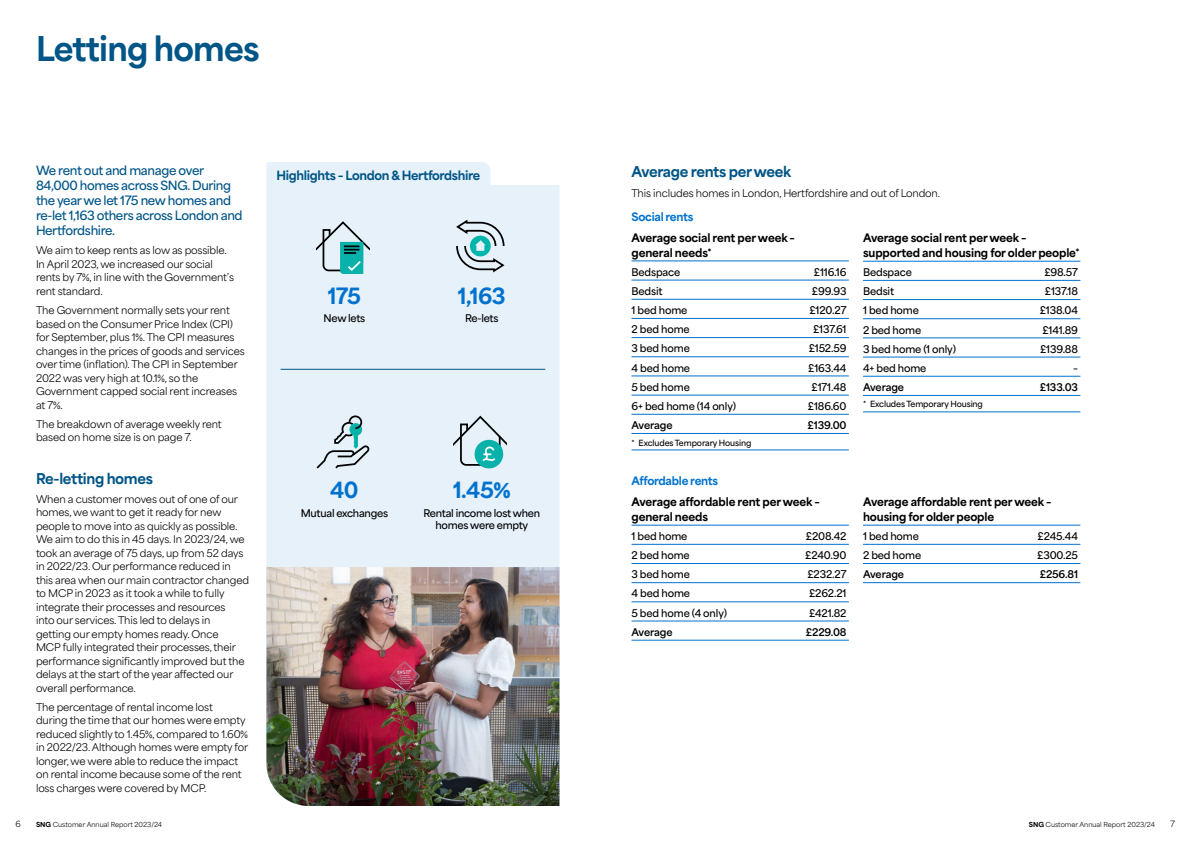
<style>
.page{position:relative;width:1191px;height:842px;background:#fff}
.page>*{position:absolute;margin:0;border:0;box-sizing:border-box;transform-origin:0 0}
.t1{font:800 32px "Area Normal";letter-spacing:-.025em;color:#005587}
.t2{font:800 21px "Area Normal";letter-spacing:-.025em;color:#0072ce}
.t3{font:800 14px "Area Normal";letter-spacing:-.025em;color:#005587}
.t4{font:600 12px/15px "Area Normal";letter-spacing:-.03em;color:#005587}
.t5{font:800 12px "Area Normal";letter-spacing:-.03em;color:#005587}
.t6{font:800 11px/14.8px "Area Normal";letter-spacing:-.01em;color:#000}
.t7{font:800 11px "Area Normal";letter-spacing:-.025em;color:#0072ce}
.t8{font:10px/13.5px "Area Normal";letter-spacing:-.015em;color:#000}
.t9{font:600 10px/12px "Area Normal";letter-spacing:-.015em;color:#000;text-align:center}
.t10{font:700 10px "Area Normal";letter-spacing:-.01em;color:#000}
.t11{font:600 8px "Area Normal";letter-spacing:-.015em;color:#000}
.t12{font:8px "Area Normal";color:#000}
.t13{font:6.5px "Area Normal";color:#000}
.s1{font-weight:800}
</style>
<div class="page">
<div style="left:266px;top:185px;width:293px;height:382px;background:#e6f1fa"></div>
<div style="left:266px;top:162px;width:224px;height:23px;background:#e6f1fa"></div>
<svg style="left:315px;top:415px;width:56px;height:55px;background:#bfd1d9"></svg>
<svg style="left:316px;top:221px;width:53px;height:53px;background:#99c7cb"></svg>
<div style="left:474px;top:440px;width:29px;height:28px;background:#08b1a9;border-radius:50%"></div>
<svg style="left:454px;top:416px;width:53px;height:51px"></svg>
<svg style="left:456px;top:219px;width:49px;height:54px;background:#acc6cc"></svg>
<hr style="left:631px;top:261px;width:218px;height:1px;background:#0072ce">
<hr style="left:631px;top:280px;width:218px;height:1px;background:#0072ce">
<hr style="left:631px;top:299px;width:218px;height:1px;background:#0072ce">
<hr style="left:631px;top:318px;width:218px;height:1px;background:#0072ce">
<hr style="left:631px;top:337px;width:218px;height:1px;background:#0072ce">
<hr style="left:631px;top:357px;width:218px;height:1px;background:#0072ce">
<hr style="left:631px;top:376px;width:218px;height:1px;background:#0072ce">
<hr style="left:631px;top:395px;width:218px;height:1px;background:#0072ce">
<hr style="left:631px;top:414px;width:218px;height:1px;background:#0072ce">
<hr style="left:631px;top:433px;width:218px;height:1px;background:#0072ce">
<hr style="left:631px;top:450px;width:218px;height:1px;background:#0072ce">
<hr style="left:863px;top:261px;width:217px;height:1px;background:#0072ce">
<hr style="left:863px;top:280px;width:217px;height:1px;background:#0072ce">
<hr style="left:863px;top:299px;width:217px;height:1px;background:#0072ce">
<hr style="left:863px;top:319px;width:217px;height:1px;background:#0072ce">
<hr style="left:863px;top:338px;width:217px;height:1px;background:#0072ce">
<hr style="left:863px;top:357px;width:217px;height:1px;background:#0072ce">
<hr style="left:863px;top:376px;width:217px;height:1px;background:#0072ce">
<hr style="left:863px;top:395px;width:217px;height:1px;background:#0072ce">
<hr style="left:863px;top:412px;width:217px;height:1px;background:#0072ce">
<hr style="left:281px;top:369px;width:264px;height:1px;background:#005587">
<hr style="left:631px;top:525px;width:218px;height:1px;background:#0072ce">
<hr style="left:631px;top:544px;width:218px;height:1px;background:#0072ce">
<hr style="left:631px;top:563px;width:218px;height:1px;background:#0072ce">
<hr style="left:631px;top:582px;width:218px;height:1px;background:#0072ce">
<hr style="left:631px;top:602px;width:218px;height:1px;background:#0072ce">
<hr style="left:631px;top:621px;width:218px;height:1px;background:#0072ce">
<hr style="left:631px;top:640px;width:218px;height:1px;background:#0072ce">
<hr style="left:863px;top:525px;width:217px;height:1px;background:#0072ce">
<hr style="left:863px;top:544px;width:217px;height:1px;background:#0072ce">
<hr style="left:863px;top:563px;width:217px;height:1px;background:#0072ce">
<hr style="left:863px;top:582px;width:217px;height:1px;background:#0072ce">
<img style="left:266px;top:567px;width:293px;height:239px">
<h1 class="t1" style="left:36px;top:20px;width:225px">Letting homes</h1>
<p class="t4" style="left:36px;top:162px;width:208px">We rent out and manage over<br>84,000 homes across SNG. During the year we let 175 new homes and re-let 1,163 others across London and<br>Hertfordshire.</p>
<p class="t8" style="left:36px;top:243px;width:199px">We aim to keep rents as low as possible.<br>In April 2023, we increased our social rents by 7%, in line with the Government’s rent standard.</p>
<p class="t8" style="left:36px;top:302px;width:210px">The Government normally sets your rent based on the Consumer Price Index (CPI) for September, plus 1%. The CPI measures changes in the prices of goods and services over time (inflation). The CPI in September 2022 was very high at 10.1%, so the Government capped social rent increases at 7%.</p>
<p class="t8" style="left:36px;top:416px;width:187px">The breakdown of average weekly rent based on home size is on page 7.</p>
<h3 class="t3" style="left:36px;top:465px;width:119px">Re-letting homes</h3>
<p class="t8" style="left:36px;top:491px;width:215px">When a customer moves out of one of our homes, we want to get it ready for new people to move into as quickly as possible.<br>We aim to do this in 45 days. In 2023/24, we took an average of 75 days, up from 52 days in 2022/23. Our performance reduced in this area when our main contractor changed to MCP in 2023 as it took a while to fully integrate their processes and resources<br>into our services. This led to delays in<br>getting our empty homes ready. Once<br>MCP fully integrated their processes, their performance significantly improved but the delays at the start of the year affected our overall performance.</p>
<p class="t8" style="left:36px;top:699px;width:214px">The percentage of rental income lost<br>during the time that our homes were empty reduced slightly to 1.45%, compared to 1.60% in 2022/23. Although homes were empty for longer, we were able to reduce the impact on rental income because some of the rent loss charges were covered by MCP.</p>
<p class="t5" style="left:276px;top:165px;width:205px">Highlights – London &amp; Hertfordshire</p>
<h3 class="t3" style="left:631px;top:159px;width:161px">Average rents per week</h3>
<p class="t8" style="left:631px;top:185px;width:310px">This includes homes in London, Hertfordshire and out of London.</p>
<p class="t7" style="left:631px;top:207px;width:63px">Social rents</p>
<p class="t6" style="left:631px;top:229px;width:165px">Average social rent per week – general needs*</p>
<p class="t9" style="left:631px;top:265px;width:50px">Bedspace</p>
<p class="t9" style="left:814px;top:265px;width:34px">£116.16</p>
<p class="t9" style="left:631px;top:284px;width:33px">Bedsit</p>
<p class="t9" style="left:812px;top:284px;width:36px">£99.93</p>
<p class="t9" style="left:631px;top:303px;width:57px">1 bed home</p>
<p class="t9" style="left:809px;top:303px;width:39px">£120.27</p>
<p class="t9" style="left:631px;top:322px;width:60px">2 bed home</p>
<p class="t9" style="left:813px;top:322px;width:35px">£137.61</p>
<p class="t9" style="left:631px;top:341px;width:60px">3 bed home</p>
<p class="t9" style="left:808px;top:341px;width:39px">£152.59</p>
<p class="t9" style="left:631px;top:361px;width:60px">4 bed home</p>
<p class="t9" style="left:808px;top:361px;width:40px">£163.44</p>
<p class="t9" style="left:631px;top:380px;width:60px">5 bed home</p>
<p class="t9" style="left:811px;top:380px;width:37px">£171.48</p>
<p class="t9" style="left:631px;top:399px;width:106px">6+ bed home (14 only)</p>
<p class="t9" style="left:808px;top:399px;width:40px">£186.60</p>
<p class="t10" style="left:631px;top:416px;width:43px">Average</p>
<p class="t10" style="left:807px;top:416px;width:40px">£139.00</p>
<p class="t11" style="left:631px;top:435px;width:121px">* Excludes Temporary Housing</p>
<p class="t6" style="left:863px;top:229px;width:218px">Average social rent per week – supported and housing for older people*</p>
<p class="t9" style="left:863px;top:265px;width:50px">Bedspace</p>
<p class="t9" style="left:1044px;top:265px;width:35px">£98.57</p>
<p class="t9" style="left:863px;top:284px;width:33px">Bedsit</p>
<p class="t9" style="left:1045px;top:284px;width:35px">£137.18</p>
<p class="t9" style="left:863px;top:303px;width:57px">1 bed home</p>
<p class="t9" style="left:1039px;top:303px;width:40px">£138.04</p>
<p class="t9" style="left:863px;top:322px;width:60px">2 bed home</p>
<p class="t9" style="left:1042px;top:322px;width:37px">£141.89</p>
<p class="t9" style="left:863px;top:342px;width:95px">3 bed home (1 only)</p>
<p class="t9" style="left:1040px;top:342px;width:39px">£139.88</p>
<p class="t9" style="left:863px;top:361px;width:65px">4+ bed home</p>
<p class="t9" style="left:1073px;top:361px;width:6px">–</p>
<p class="t10" style="left:863px;top:378px;width:43px">Average</p>
<p class="t10" style="left:1039px;top:378px;width:40px">£133.03</p>
<p class="t11" style="left:863px;top:397px;width:121px">* Excludes Temporary Housing</p>
<h2 class="t2" style="left:458px;top:277px;width:49px">1,163</h2>
<p class="t9" style="left:465px;top:311px;width:35px">Re-lets</p>
<h2 class="t2" style="left:328px;top:277px;width:35px">175</h2>
<p class="t9" style="left:323px;top:311px;width:43px">New lets</p>
<h2 class="t2" style="left:330px;top:471px;width:30px">40</h2>
<p class="t9" style="left:301px;top:506px;width:89px">Mutual exchanges</p>
<h2 class="t2" style="left:453px;top:471px;width:59px">1.45%</h2>
<p class="t9" style="left:423px;top:506px;width:118px">Rental income lost when homes were empty</p>
<p class="t7" style="left:631px;top:471px;width:88px">Affordable rents</p>
<p class="t6" style="left:631px;top:493px;width:190px">Average affordable rent per week – general needs</p>
<p class="t9" style="left:631px;top:529px;width:57px">1 bed home</p>
<p class="t9" style="left:806px;top:529px;width:42px">£208.42</p>
<p class="t9" style="left:631px;top:548px;width:60px">2 bed home</p>
<p class="t9" style="left:805px;top:548px;width:43px">£240.90</p>
<p class="t9" style="left:631px;top:567px;width:60px">3 bed home</p>
<p class="t9" style="left:807px;top:567px;width:41px">£232.27</p>
<p class="t9" style="left:631px;top:586px;width:60px">4 bed home</p>
<p class="t9" style="left:809px;top:586px;width:39px">£262.21</p>
<p class="t9" style="left:631px;top:606px;width:97px">5 bed home (4 only)</p>
<p class="t9" style="left:809px;top:606px;width:39px">£421.82</p>
<p class="t10" style="left:631px;top:623px;width:43px">Average</p>
<p class="t10" style="left:806px;top:623px;width:42px">£229.08</p>
<p class="t6" style="left:863px;top:493px;width:190px">Average affordable rent per week – housing for older people</p>
<p class="t9" style="left:863px;top:529px;width:57px">1 bed home</p>
<p class="t9" style="left:1037px;top:529px;width:42px">£245.44</p>
<p class="t9" style="left:863px;top:548px;width:60px">2 bed home</p>
<p class="t9" style="left:1037px;top:548px;width:42px">£300.25</p>
<p class="t10" style="left:863px;top:565px;width:43px">Average</p>
<p class="t10" style="left:1039px;top:565px;width:40px">£256.81</p>
<p class="t12" style="left:15px;top:817px;width:7px">6</p>
<p class="t13" style="left:36px;top:818px;width:128px"><span class="s1">SNG</span> Customer Annual Report 2023/24</p>
<p class="t13" style="left:1028px;top:818px;width:128px"><span class="s1">SNG</span> Customer Annual Report 2023/24</p>
<p class="t12" style="left:1170px;top:817px;width:6px">7</p>
</div>
